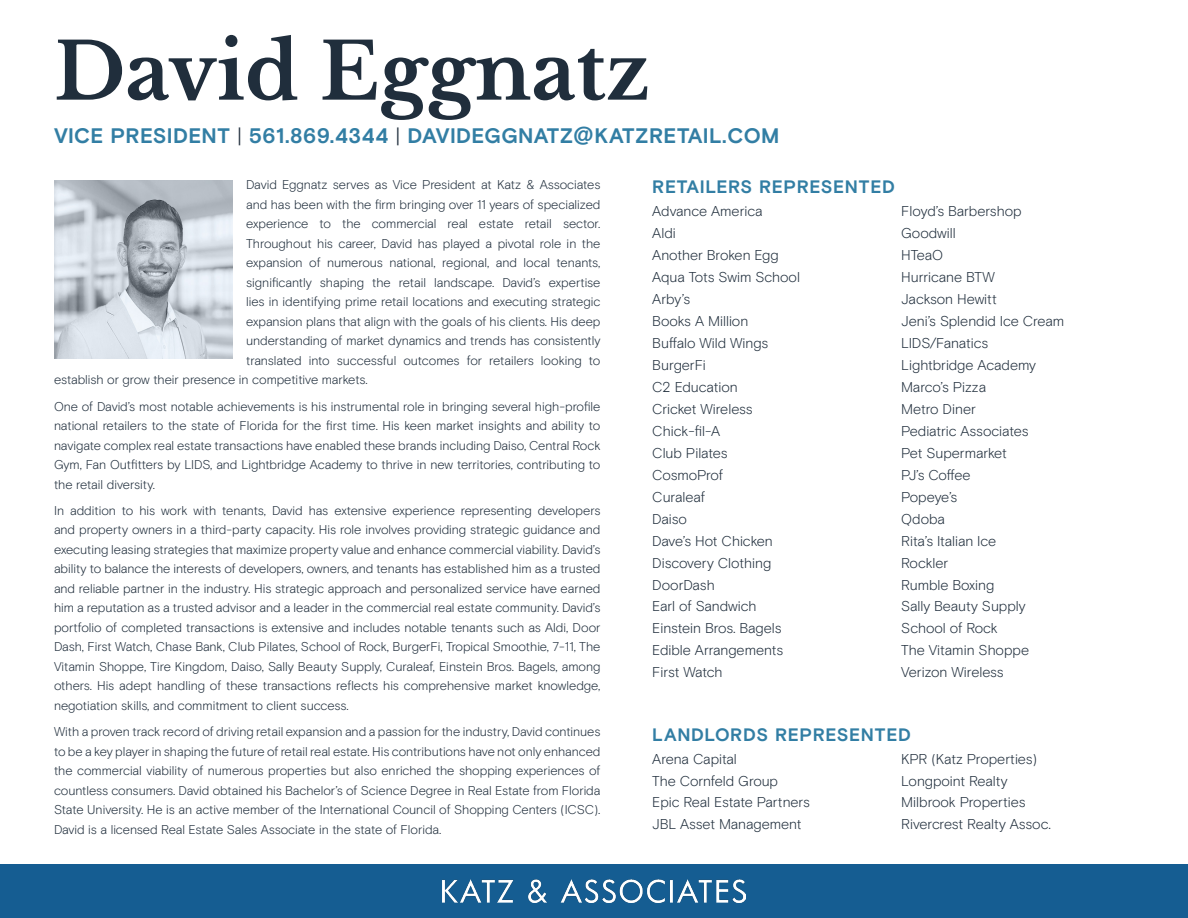
<style>
.page{position:relative;width:1188px;height:918px;background:#fff}
.page>*{position:absolute;margin:0;border:0;box-sizing:border-box;transform-origin:0 0}
.Name{font:700 78px "Libre Baskerville";color:#202e3c}
.t1{font:700 21px "Basis Grotesque Pro";letter-spacing:.02em;color:#327ea4}
.Sub-heading{font:700 18px "Basis Grotesque Pro";letter-spacing:.035em;color:#327ea4}
.List{font:300 14.25px "Basis Grotesque Pro";letter-spacing:-.005em;color:#202e3c}
.Body{font:300 12.75px/19.5px "Basis Grotesque Pro";letter-spacing:-.005em;color:#202e3c;text-align:justify}
.s1{font-weight:300;color:#202e3c}
</style>
<div class="page">
<div style="left:0;top:864px;width:1188px;height:54px;background:#155d92"></div>
<img style="left:443px;top:879px;width:302px;height:24px">
<img style="left:54px;top:180px;width:179px;height:179px">
<p class="Name" style="left:54px;top:24px;width:598px">David Eggnatz</p>
<p class="t1" style="left:54px;top:124px;width:727px">VICE PRESIDENT <span class="s1">|</span> 561.869.4344 <span class="s1">|</span> DAVIDEGGNATZ@KATZRETAIL.COM</p>
<p class="Sub-heading" style="left:652px;top:176px;width:244px">RETAILERS REPRESENTED</p>
<p class="List" style="left:652px;top:203px;width:112px">Advance America</p>
<p class="List" style="left:652px;top:225px;width:25px">Aldi</p>
<p class="List" style="left:652px;top:247px;width:128px">Another Broken Egg</p>
<p class="List" style="left:652px;top:269px;width:149px">Aqua Tots Swim School</p>
<p class="List" style="left:652px;top:291px;width:39px">Arby’s</p>
<p class="List" style="left:652px;top:313px;width:98px">Books A Million</p>
<p class="List" style="left:652px;top:335px;width:118px">Buffalo Wild Wings</p>
<p class="List" style="left:652px;top:357px;width:55px">BurgerFi</p>
<p class="List" style="left:652px;top:379px;width:87px">C2 Education</p>
<p class="List" style="left:652px;top:401px;width:102px">Cricket Wireless</p>
<p class="List" style="left:652px;top:422px;width:69px">Chick-fil-A</p>
<p class="List" style="left:652px;top:444px;width:77px">Club Pilates</p>
<p class="List" style="left:652px;top:466px;width:72px">CosmoProf</p>
<p class="List" style="left:652px;top:488px;width:54px">Curaleaf</p>
<p class="List" style="left:652px;top:510px;width:36px">Daiso</p>
<p class="List" style="left:652px;top:532px;width:122px">Dave’s Hot Chicken</p>
<p class="List" style="left:652px;top:554px;width:120px">Discovery Clothing</p>
<p class="List" style="left:652px;top:576px;width:64px">DoorDash</p>
<p class="List" style="left:652px;top:598px;width:106px">Earl of Sandwich</p>
<p class="List" style="left:652px;top:620px;width:131px">Einstein Bros. Bagels</p>
<p class="List" style="left:652px;top:642px;width:132px">Edible Arrangements</p>
<p class="List" style="left:652px;top:664px;width:72px">First Watch</p>
<p class="Body" style="left:246px;top:175px;width:356px">David Eggnatz serves as Vice President at Katz &amp; Associates</p>
<p class="Body" style="left:246px;top:195px;width:356px">and has been with the firm bringing over 11 years of specialized</p>
<p class="Body" style="left:246px;top:214px;width:356px">experience to the commercial real estate retail sector.</p>
<p class="Body" style="left:246px;top:234px;width:356px">Throughout his career, David has played a pivotal role in the</p>
<p class="Body" style="left:246px;top:253px;width:356px">expansion of numerous national, regional, and local tenants,</p>
<p class="Body" style="left:246px;top:273px;width:356px">significantly shaping the retail landscape. David’s expertise</p>
<p class="Body" style="left:246px;top:292px;width:356px">lies in identifying prime retail locations and executing strategic</p>
<p class="Body" style="left:246px;top:312px;width:356px">expansion plans that align with the goals of his clients. His deep</p>
<p class="Body" style="left:246px;top:331px;width:356px">understanding of market dynamics and trends has consistently</p>
<p class="Body" style="left:246px;top:351px;width:356px">translated into successful outcomes for retailers looking to</p>
<p class="Body" style="left:54px;top:370px;width:315px">establish or grow their presence in competitive markets.</p>
<p class="Body" style="left:54px;top:396px;width:548px">One of David’s most notable achievements is his instrumental role in bringing several high-profile national retailers to the state of Florida for the first time. His keen market insights and ability to navigate complex real estate transactions have enabled these brands including Daiso, Central Rock Gym, Fan Outfitters by LIDS, and Lightbridge Academy to thrive in new territories, contributing to the retail diversity.</p>
<p class="Body" style="left:54px;top:501px;width:548px">In addition to his work with tenants, David has extensive experience representing developers and property owners in a third-party capacity. His role involves providing strategic guidance and executing leasing strategies that maximize property value and enhance commercial viability. David’s ability to balance the interests of developers, owners, and tenants has established him as a trusted and reliable partner in the industry. His strategic approach and personalized service have earned him a reputation as a trusted advisor and a leader in the commercial real estate community. David’s portfolio of completed transactions is extensive and includes notable tenants such as Aldi, Door Dash, First Watch, Chase Bank, Club Pilates, School of Rock, BurgerFi, Tropical Smoothie, 7-11, The Vitamin Shoppe, Tire Kingdom, Daiso, Sally Beauty Supply, Curaleaf, Einstein Bros. Bagels, among others. His adept handling of these transactions reflects his comprehensive market knowledge, negotiation skills, and commitment to client success.</p>
<p class="Body" style="left:54px;top:722px;width:548px">With a proven track record of driving retail expansion and a passion for the industry, David continues to be a key player in shaping the future of retail real estate. His contributions have not only enhanced the commercial viability of numerous properties but also enriched the shopping experiences of countless consumers. David obtained his Bachelor’s of Science Degree in Real Estate from Florida State University. He is an active member of the International Council of Shopping Centers (ICSC).<br>David is a licensed Real Estate Sales Associate in the state of Florida.</p>
<p class="List" style="left:901px;top:203px;width:122px">Floyd’s Barbershop</p>
<p class="List" style="left:901px;top:225px;width:56px">Goodwill</p>
<p class="List" style="left:901px;top:247px;width:43px">HTeaO</p>
<p class="List" style="left:901px;top:269px;width:95px">Hurricane BTW</p>
<p class="List" style="left:901px;top:291px;width:97px">Jackson Hewitt</p>
<p class="List" style="left:901px;top:313px;width:165px">Jeni’s Splendid Ice Cream</p>
<p class="List" style="left:901px;top:335px;width:89px">LIDS/Fanatics</p>
<p class="List" style="left:901px;top:357px;width:136px">Lightbridge Academy</p>
<p class="List" style="left:901px;top:379px;width:86px">Marco’s Pizza</p>
<p class="List" style="left:901px;top:401px;width:76px">Metro Diner</p>
<p class="List" style="left:901px;top:422px;width:129px">Pediatric Associates</p>
<p class="List" style="left:901px;top:444px;width:107px">Pet Supermarket</p>
<p class="List" style="left:901px;top:466px;width:71px">PJ’s Coffee</p>
<p class="List" style="left:901px;top:488px;width:58px">Popeye’s</p>
<p class="List" style="left:901px;top:510px;width:45px">Qdoba</p>
<p class="List" style="left:901px;top:532px;width:97px">Rita’s Italian Ice</p>
<p class="List" style="left:901px;top:554px;width:48px">Rockler</p>
<p class="List" style="left:901px;top:576px;width:95px">Rumble Boxing</p>
<p class="List" style="left:901px;top:598px;width:126px">Sally Beauty Supply</p>
<p class="List" style="left:901px;top:620px;width:98px">School of Rock</p>
<p class="List" style="left:901px;top:642px;width:129px">The Vitamin Shoppe</p>
<p class="List" style="left:901px;top:664px;width:104px">Verizon Wireless</p>
<p class="Sub-heading" style="left:652px;top:724px;width:260px">LANDLORDS REPRESENTED</p>
<p class="List" style="left:652px;top:750px;width:86px">Arena Capital</p>
<p class="List" style="left:652px;top:772px;width:127px">The Cornfeld Group</p>
<p class="List" style="left:652px;top:794px;width:159px">Epic Real Estate Partners</p>
<p class="List" style="left:652px;top:816px;width:151px">JBL Asset Management</p>
<p class="List" style="left:901px;top:750px;width:138px">KPR (Katz Properties)</p>
<p class="List" style="left:901px;top:772px;width:108px">Longpoint Realty</p>
<p class="List" style="left:901px;top:794px;width:126px">Milbrook Properties</p>
<p class="List" style="left:901px;top:816px;width:151px">Rivercrest Realty Assoc.</p>
</div>
